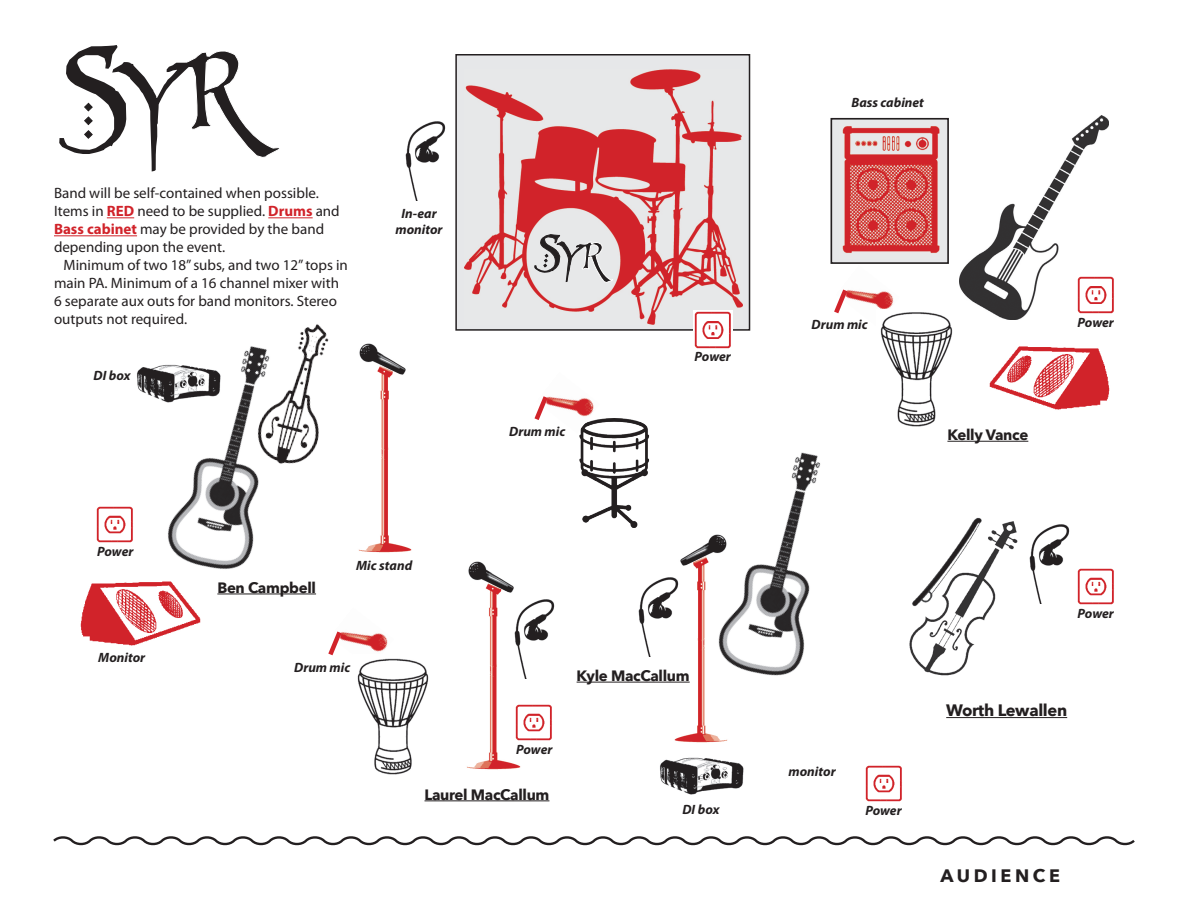
<style>
.page{position:relative;width:1188px;height:918px;background:#fff}
.page>*{position:absolute;margin:0;border:0;box-sizing:border-box;transform-origin:0 0}
.t1{font:700 18px "Avenir Next";letter-spacing:.2em;color:#231f20}
.t2{font:700 16.5px "Avenir Next";letter-spacing:-.02em;color:#231f20}
.t3{font:15px/18px "Myriad Pro";color:#231f20}
.t4{font:700 15px "Avenir Next";letter-spacing:-.02em;color:#231f20}
.t5{font:italic 700 13.5px "Myriad Pro";color:#231f20}
.s1{font-weight:700;color:#d1232a}
</style>
<div class="page">
<img style="left:345px;top:632px;width:43px;height:20px">
<svg style="left:328px;top:631px;width:17px;height:25px"></svg>
<img style="left:674px;top:704px;width:54px;height:39px">
<img style="left:467px;top:596px;width:54px;height:174px">
<img style="left:468px;top:561px;width:46px;height:35px">
<img style="left:851px;top:290px;width:43px;height:19px">
<svg style="left:834px;top:289px;width:17px;height:25px"></svg>
<img style="left:880px;top:312px;width:73px;height:115px">
<img style="left:579px;top:419px;width:70px;height:109px">
<img style="left:662px;top:452px;width:159px;height:252px">
<div style="left:456px;top:55px;width:294px;height:275px;background:#e6e7e9"></div>
<img style="left:464px;top:69px;width:278px;height:256px">
<div style="left:455px;top:54px;width:295px;height:277px;border:2px solid #231f20"></div>
<img style="left:405px;top:122px;width:41px;height:79px">
<svg style="left:59px;top:45px;width:220px;height:127px"></svg>
<svg style="left:53px;top:836px;width:1082px;height:10px"></svg>
<div style="left:831px;top:119px;width:117px;height:144px;background:#e6e7e9"></div>
<img style="left:842px;top:126px;width:98px;height:127px">
<div style="left:831px;top:118px;width:118px;height:146px;border:2px solid #231f20"></div>
<img style="left:959px;top:116px;width:149px;height:204px">
<hr style="left:947px;top:441px;width:81px;height:1px;background:#231f20">
<img style="left:909px;top:517px;width:109px;height:159px">
<hr style="left:946px;top:717px;width:121px;height:1px;background:#231f20">
<img style="left:1029px;top:525px;width:41px;height:79px">
<img style="left:660px;top:757px;width:84px;height:38px">
<hr style="left:425px;top:800px;width:124px;height:1px;background:#231f20">
<hr style="left:577px;top:682px;width:113px;height:1px;background:#231f20">
<img style="left:357px;top:658px;width:72px;height:117px">
<img style="left:168px;top:350px;width:149px;height:245px">
<img style="left:80px;top:578px;width:123px;height:68px">
<img style="left:137px;top:358px;width:86px;height:48px">
<img style="left:989px;top:346px;width:121px;height:64px">
<svg style="left:534px;top:234px;width:79px;height:49px"></svg>
<img style="left:247px;top:324px;width:82px;height:154px">
<img style="left:358px;top:379px;width:54px;height:174px">
<img style="left:359px;top:343px;width:47px;height:36px">
<svg style="left:107px;top:217px;width:27px;height:1px"></svg>
<hr style="left:268px;top:217px;width:45px;height:1px;background:#d1232a">
<hr style="left:54px;top:235px;width:83px;height:1px;background:#d1232a">
<img style="left:96px;top:506px;width:37px;height:37px">
<img style="left:552px;top:397px;width:48px;height:36px">
<svg style="left:534px;top:396px;width:18px;height:24px"></svg>
<img style="left:515px;top:703px;width:37px;height:39px">
<img style="left:865px;top:765px;width:37px;height:37px">
<img style="left:1077px;top:568px;width:37px;height:37px">
<img style="left:1076px;top:276px;width:38px;height:39px">
<img style="left:693px;top:311px;width:39px;height:38px">
<img style="left:638px;top:578px;width:43px;height:79px">
<img style="left:511px;top:600px;width:44px;height:79px">
<p class="t3" style="left:54px;top:185px;width:287px">Band will be self-contained when possible.<br>Items in <span class="s1">RED</span> need to be supplied. <span class="s1">Drums</span> and <span class="s1">Bass cabinet</span> may be provided by the band depending upon the event.</p>
<p class="t3" style="left:54px;top:257px;width:295px;text-indent:10px">Minimum of two 18” subs, and two 12” tops in main PA. Minimum of a 16 channel mixer with 6 separate aux outs for band monitors. Stereo outputs not required.</p>
<p class="t5" style="left:94px;top:368px;width:39px">DI box</p>
<p class="t5" style="left:401px;top:206px;width:37px">In-ear</p>
<p class="t5" style="left:396px;top:222px;width:49px">monitor</p>
<p class="t5" style="left:509px;top:424px;width:58px">Drum mic</p>
<p class="t5" style="left:695px;top:349px;width:38px">Power</p>
<p class="t5" style="left:97px;top:544px;width:38px">Power</p>
<p class="t5" style="left:98px;top:650px;width:48px">Monitor</p>
<p class="t4" style="left:217px;top:575px;width:100px">Ben Campbell</p>
<p class="t5" style="left:356px;top:558px;width:58px">Mic stand</p>
<p class="t5" style="left:294px;top:660px;width:58px">Drum mic</p>
<p class="t5" style="left:516px;top:742px;width:38px">Power</p>
<p class="t4" style="left:425px;top:781px;width:126px">Laurel MacCallum</p>
<p class="t4" style="left:577px;top:663px;width:115px">Kyle MacCallum</p>
<p class="t5" style="left:682px;top:802px;width:39px">DI box</p>
<p class="t5" style="left:852px;top:95px;width:74px">Bass cabinet</p>
<p class="t5" style="left:812px;top:317px;width:58px">Drum mic</p>
<p class="t4" style="left:947px;top:422px;width:82px">Kelly Vance</p>
<p class="t5" style="left:1078px;top:315px;width:38px">Power</p>
<p class="t5" style="left:789px;top:764px;width:49px">monitor</p>
<p class="t5" style="left:865px;top:803px;width:38px">Power</p>
<p class="t5" style="left:1078px;top:606px;width:38px">Power</p>
<p class="t2" style="left:946px;top:696px;width:122px">Worth Lewallen</p>
<p class="t1" style="left:940px;top:860px;width:121px">AUDIENCE</p>
</div>
